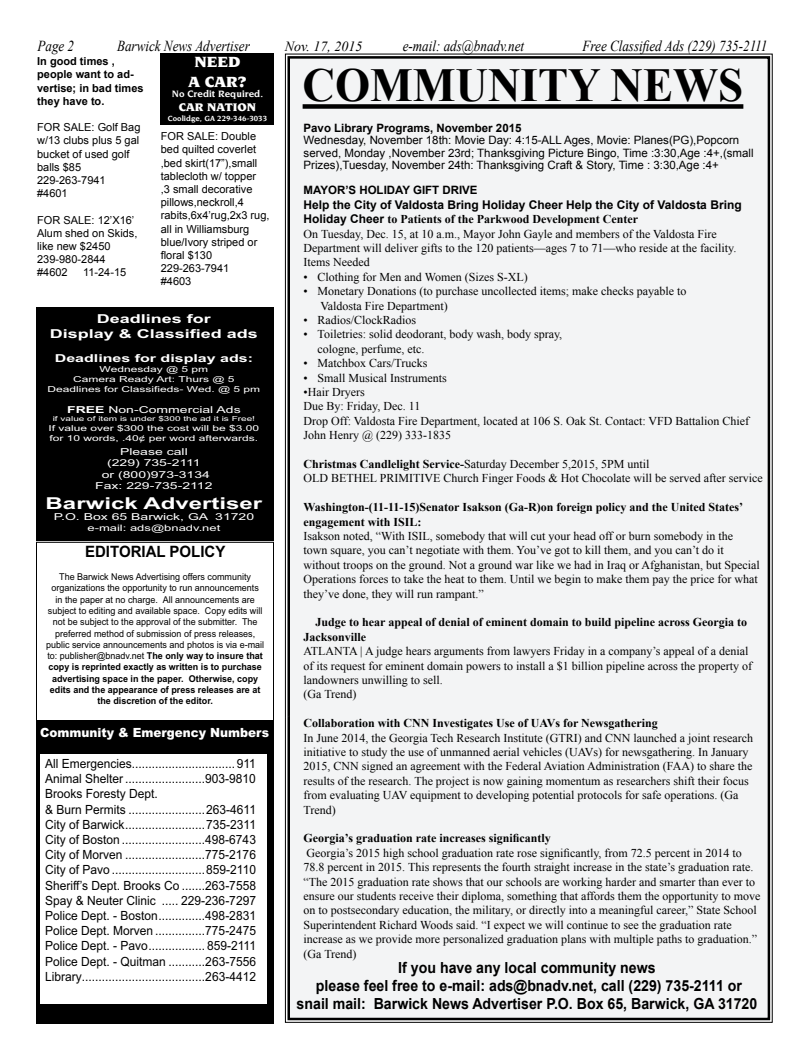
<style>
.page{position:relative;width:810px;height:1062px;background:#fff}
.page>*{position:absolute;margin:0;border:0;box-sizing:border-box;transform-origin:0 0}
.t1{font:700 47.3px "Times New Roman";color:#000;scale:.95 1}
.t2{font:700 16.4px "Arial";color:#fff;scale:1.46 1}
.t3{font:900 16px/19.2px "Novarese";color:#fff;text-align:center}
.t4{font:700 15.7px "Arial";color:#000;scale:.96 1}
.t5{font:700 15.3px/18px "Arial";color:#000;text-align:center;scale:.93 1}
.t6{font:italic 15.2px "Times New Roman";color:#000;scale:.86 1}
.t7{font:italic 14px "Times New Roman";color:#000}
.t8{font:12.7px/15.2px "Arial";color:#000;scale:.95 1}
.t9{font:900 12.7px "Arial";color:#fff;scale:.95 1}
.t10{font:700 12.3px/14.8px "Arial";color:#fff;text-align:center;scale:1.46 1}
.t11{font:12px/14.4px "Times New Roman";color:#000}
.t12{font:900 12px "Novarese";color:#fff}
.t13{font:11.5px/12.5px "Arial";color:#000}
.t14{font:700 11.5px "Arial";color:#000}
.t15{font:11px/13.2px "Arial";color:#000}
.t16{font:700 11px/13.2px "Arial";color:#000}
.t17{font:700 10.9px "Arial";color:#fff;scale:1.46 1}
.t18{font:700 10px "Novarese";color:#fff}
.t19{font:9.6px/11.5px "Arial";color:#fff;text-align:center;scale:1.46 1}
.t20{font:9.4px/11.3px "Arial";color:#000;text-align:center;scale:.96 1}
.t21{font:8.9px "Arial";color:#fff;scale:1.46 1}
.t22{font:8.2px/9.8px "Arial";color:#fff;text-align:center;scale:1.46 1}
.t23{font:700 8px "Novarese";color:#fff}
.t24{font:6.8px "Arial";color:#fff;scale:1.46 1}
.s1{font-weight:700}
.s2{font-family:"Arial";font-weight:700}
</style>
<div class="page">
<div style="left:36px;top:307px;width:238px;height:234px;background:#000"></div>
<div style="left:36px;top:720px;width:238px;height:304px;background:#000"></div>
<div style="left:40px;top:754px;width:227px;height:250px;background:#fff"></div>
<div style="left:36px;top:542px;width:238px;height:179px;border:1px solid #000"></div>
<div style="left:285px;top:53px;width:488px;height:970px;background:#f3f4f5"></div>
<div style="left:303px;top:104px;width:440px;height:5px;background:#000"></div>
<div style="left:160px;top:53px;width:114px;height:72px;background:#000"></div>
<svg style="left:284px;top:708px;width:23px;height:12px"></svg>
<p class="t6" style="left:38px;top:36px;width:44px">Page 2</p>
<p class="t6" style="left:117px;top:36px;width:156px">Barwick News Advertiser</p>
<p class="t7" style="left:285px;top:37px;width:79px">Nov. 17, 2015</p>
<p class="t6" style="left:403px;top:36px;width:143px">e-mail: ads@bnadv.net</p>
<p class="t6" style="left:583px;top:36px;width:216px">Free Classified Ads (229) 735-2111</p>
<p class="t16" style="left:37px;top:55px;width:108px">In good times , people want to ad&shy;vertise; in bad times they have to.</p>
<p class="t15" style="left:37px;top:121px;width:105px">FOR SALE: Golf Bag w/13 clubs plus 5 gal bucket of used golf balls $85<br>229-263-7941<br>#4601</p>
<p class="t15" style="left:37px;top:213px;width:102px">FOR SALE: 12’X16’<br>Alum shed on Skids, like new $2450<br>239-980-2844 #4602</p>
<p class="t15" style="left:83px;top:266px;width:45px">11-24-15</p>
<p class="t3" style="left:188px;top:53px;width:60px">NEED<br>A CAR?</p>
<p class="t18" style="left:172px;top:88px;width:93px">No Credit Required.</p>
<p class="t12" style="left:179px;top:100px;width:79px">CAR NATION</p>
<p class="t23" style="left:168px;top:114px;width:101px">Coolidge, GA 229-346-3033</p>
<p class="t15" style="left:161px;top:130px;width:110px">FOR SALE: Double bed quilted coverlet ,bed skirt(17”),small tablecloth w/ topper<br>,3 small decorative pillows,neckroll,4 rabits,6x4’rug,2x3 rug, all in Williamsburg blue/Ivory striped or floral $130<br>229-263-7941<br>#4603</p>
<p class="t10" style="left:50px;top:312px;width:144px">Deadlines for<br>Display &amp; Classified ads</p>
<p class="t17" style="left:55px;top:351px;width:137px">Deadlines for display ads:</p>
<p class="t22" style="left:48px;top:364px;width:147px">Wednesday @ 5 pm<br>Camera Ready Art: Thurs @ 5<br>Deadlines for Classifieds- Wed. @ 5 pm</p>
<p class="t19" style="left:67px;top:404px;width:120px"><span class="s1">FREE</span> Non-Commercial Ads</p>
<p class="t24" style="left:53px;top:414px;width:140px">if value of item is under $300 the ad it is Free!</p>
<p class="t22" style="left:49px;top:423px;width:146px;text-align:left">If value over $300 the cost will be $3.00 for 10 words, .40¢ per word afterwards.</p>
<p class="t19" style="left:95px;top:446px;width:82px">Please call<br>(229) 735-2111<br>or (800)973-3134<br>Fax: 229-735-2112</p>
<p class="t2" style="left:46px;top:492px;width:150px">Barwick Advertiser</p>
<p class="t19" style="left:54px;top:511px;width:139px">P.O. Box 65 Barwick, GA 31720</p>
<p class="t21" style="left:87px;top:522px;width:93px">e-mail: ads@bnadv.net</p>
<p class="t4" style="left:85px;top:541px;width:148px">EDITORIAL POLICY</p>
<p class="t20" style="left:46px;top:571px;width:229px">The Barwick News Advertising offers community organizations the opportunity to run announcements<br>in the paper at no charge. All announcements are subject to editing and available space. Copy edits will not be subject to the approval of the submitter. The preferred method of submission of press releases, public service announcements and photos is via e-mail to: publisher@bnadv.net <span class="s1">The only way to insure that copy is reprinted exactly as written is to purchase advertising space in the paper. Otherwise, copy edits and the appearance of press releases are at the discretion of the editor.</span></p>
<p class="t9" style="left:40px;top:723px;width:243px">Community &amp; Emergency Numbers</p>
<p class="t8" style="left:45px;top:756px;width:224px">All Emergencies............................... 911<br>Animal Shelter ........................903-9810<br>Brooks Foresty Dept.<br>&amp; Burn Permits .......................263-4611<br>City of Barwick ........................735-2311<br>City of Boston .........................498-6743<br>City of Morven ........................775-2176<br>City of Pavo ............................859-2110<br>Sheriff’s Dept. Brooks Co .......263-7558<br>Spay &amp; Neuter Clinic ..... 229-236-7297<br>Police Dept. - Boston ..............498-2831<br>Police Dept. Morven ...............775-2475<br>Police Dept. - Pavo ................. 859-2111<br>Police Dept. - Quitman ...........263-7556<br>Library.....................................263-4412</p>
<p class="t1" style="left:303px;top:53px;width:465px">COMMUNITY NEWS</p>
<p class="t13" style="left:304px;top:122px;width:452px"><span class="s1">Pavo Library Programs, November 2015<br></span>Wednesday, November 18th: Movie Day: 4:15-ALL Ages, Movie: Planes(PG),Popcorn served, Monday ,November 23rd; Thanksgiving Picture Bingo, Time :3:30,Age :4+,(small Prizes),Tuesday, November 24th: Thanksgiving Craft &amp; Story, Time : 3:30,Age :4+</p>
<p class="t14" style="left:304px;top:183px;width:176px">MAYOR’S HOLIDAY GIFT DRIVE</p>
<p class="t11" style="left:304px;top:197px;width:440px"><span class="s2">Help the City of Valdosta Bring Holiday Cheer Help the City of Valdosta Bring Holiday Cheer</span> <span class="s1">to Patients of the Parkwood Development Center<br></span>On Tuesday, Dec. 15, at 10 a.m., Mayor John Gayle and members of the Valdosta Fire Department will deliver gifts to the 120 patients—ages 7 to 71—who reside at the facility.<br>Items Needed</p>
<p class="t11" style="left:304px;top:269px;width:226px">• Clothing for Men and Women (Sizes S-XL)</p>
<p class="t11" style="left:320px;top:284px;width:368px;text-indent:-17px">• Monetary Donations (to purchase uncollected items; make checks payable to<br>Valdosta Fire Department)</p>
<p class="t11" style="left:304px;top:313px;width:114px">• Radios/ClockRadios</p>
<p class="t11" style="left:318px;top:327px;width:246px;text-indent:-14px">• Toiletries: solid deodorant, body wash, body spray, cologne, perfume, etc.</p>
<p class="t11" style="left:304px;top:356px;width:125px">• Matchbox Cars/Trucks</p>
<p class="t11" style="left:304px;top:370px;width:145px">• Small Musical Instruments</p>
<p class="t11" style="left:304px;top:385px;width:447px">•Hair Dryers<br>Due By: Friday, Dec. 11<br>Drop Off: Valdosta Fire Department, located at 106 S. Oak St. Contact: VFD Battalion Chief John Henry @ (229) 333-1835</p>
<p class="t11" style="left:304px;top:457px;width:461px"><span class="s1">Christmas Candlelight Service-</span>Saturday December 5,2015, 5PM until<br>OLD BETHEL PRIMITIVE Church Finger Foods &amp; Hot Chocolate will be served after service</p>
<p class="t11" style="left:304px;top:500px;width:458px"><span class="s1">Washington-(11-11-15)Senator Isakson (Ga-R)on foreign policy and the United States’ engagement with ISIL:<br></span>Isakson noted, “With ISIL, somebody that will cut your head off or burn somebody in the town square, you can’t negotiate with them. You’ve got to kill them, and you can’t do it without troops on the ground. Not a ground war like we had in Iraq or Afghanistan, but Special Operations forces to take the heat to them. Until we begin to make them pay the price for what they’ve done, they will run rampant.”</p>
<p class="t11" style="left:304px;top:615px;width:450px;text-indent:12px"><span class="s1">Judge to hear appeal of denial of eminent domain to build pipeline across Georgia to Jacksonville<br></span>ATLANTA | A judge hears arguments from lawyers Friday in a company’s appeal of a denial of its request for eminent domain powers to install a $1 billion pipeline across the property of landowners unwilling to sell.<br>(Ga Trend)</p>
<p class="t11" style="left:304px;top:716px;width:451px"><span class="s1">Collaboration with CNN Investigates Use of UAVs for Newsgathering<br></span>In June 2014, the Georgia Tech Research Institute (GTRI) and CNN launched a joint research initiative to study the use of unmanned aerial vehicles (UAVs) for newsgathering. In January 2015, CNN signed an agreement with the Federal Aviation Administration (FAA) to share the results of the research. The project is now gaining momentum as researchers shift their focus from evaluating UAV equipment to developing potential protocols for safe operations. (Ga Trend)</p>
<p class="t11" style="left:304px;top:831px;width:459px"><span class="s1">Georgia’s graduation rate increases significantly<br></span>Georgia’s 2015 high school graduation rate rose significantly, from 72.5 percent in 2014 to 78.8 percent in 2015. This represents the fourth straight increase in the state’s graduation rate. “The 2015 graduation rate shows that our schools are working harder and smarter than ever to ensure our students receive their diploma, something that affords them the opportunity to move on to postsecondary education, the military, or directly into a meaningful career,” State School Superintendent Richard Woods said. “I expect we will continue to see the graduation rate increase as we provide more personalized graduation plans with multiple paths to graduation.” (Ga Trend)</p>
<p class="t5" style="left:297px;top:959px;width:497px">If you have any local community news<br>please feel free to e-mail: ads@bnadv.net, call (229) 735-2111 or snail mail: Barwick News Advertiser P.O. Box 65, Barwick, GA 31720</p>
</div>
